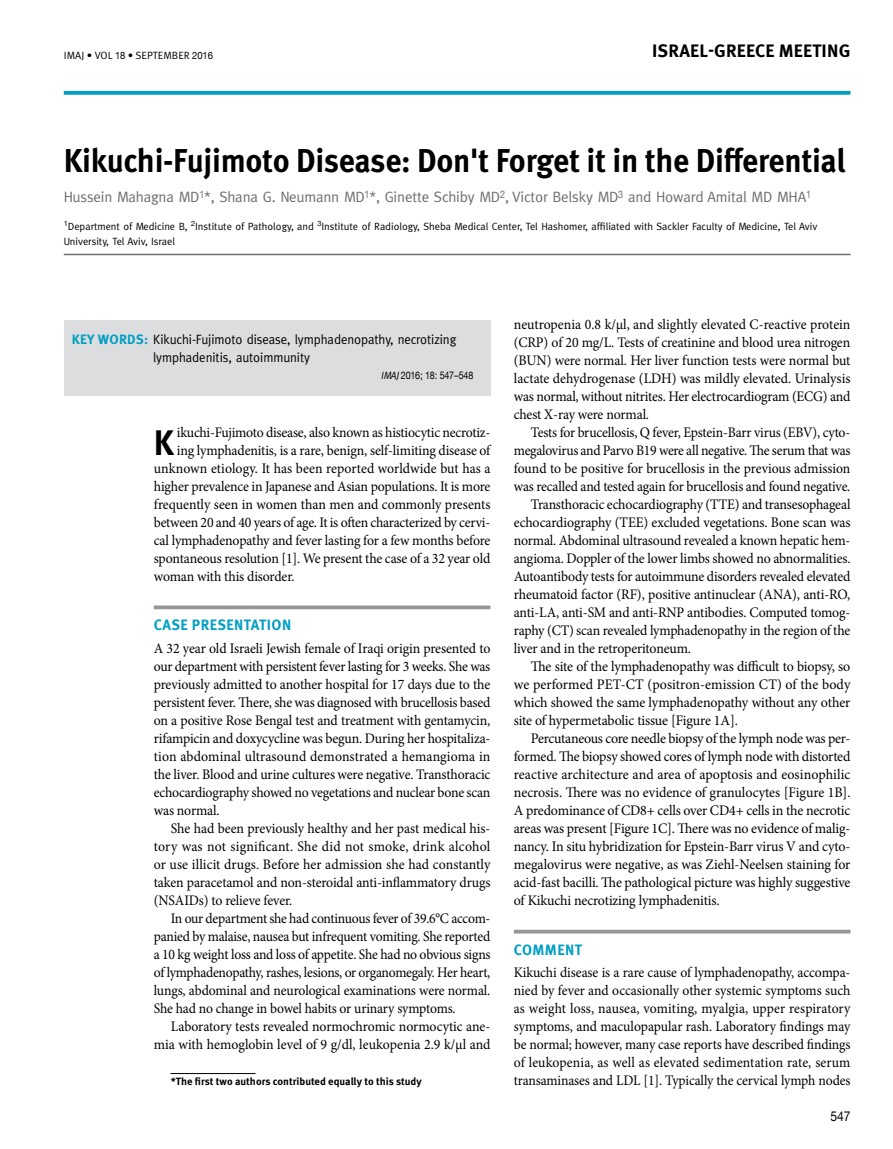
<style>
.page{position:relative;width:893px;height:1149px;background:#fff}
.page>*{position:absolute;margin:0;border:0;box-sizing:border-box;transform-origin:0 0}
.t1{font:700 35.4px "Meta Pro";color:#000;scale:.95 1}
.t2{font:700 33px "Meta Pro";letter-spacing:-.01em;color:#000;scale:.95 1}
.t3{font:700 18px "Meta Pro";letter-spacing:.01em;color:#000}
.t4{font:15px "Meta";letter-spacing:-.01em;color:#6d6e71}
.t5{font:700 15px "Meta Pro";letter-spacing:.03em;color:#009fc3}
.t6{font:14.55px/18px "Minion Pro";letter-spacing:-.01em;color:#000;text-align:justify;scale:.95 1}
.t7{font:14.55px/18px "Minion Pro";letter-spacing:-.01em;color:#000;text-align:justify;scale:.94 1}
.t8{font:14.55px "Minion Pro";letter-spacing:-.01em;color:#000;scale:.96 1}
.t9{font:13.5px/17.2px "Meta";letter-spacing:-.005em;color:#000;scale:.95 1}
.t10{font:13.5px "Helvetica Neue";color:#000;scale:.9 1}
.t11{font:10.5px/15px "Meta";color:#000}
.t12{font:700 10.5px "Meta Pro";color:#000}
.t13{font:10.5px "Meta Pro";letter-spacing:.01em;color:#000}
.t14{font:10.5px "Helvetica Neue";letter-spacing:-.02em;color:#000;scale:.85 1}
.s1{font-family:"Helvetica Neue";font-size:10.2px}
.s2{font-family:"Meta Pro";font-weight:700;color:#009fc3}
.s3{font-family:"Meta";font-style:italic}
</style>
<div class="page">
<svg style="left:64px;top:91px;width:786px;height:4px;background:#11a5c7"></svg>
<div style="left:64px;top:321px;width:426px;height:75px;background:#dcddde"></div>
<hr style="left:170px;top:1072px;width:86px;height:1px;background:#000">
<svg style="left:154px;top:605px;width:336px;height:4px"></svg>
<svg style="left:514px;top:929px;width:336px;height:4px"></svg>
<hr style="left:64px;top:254px;width:786px;height:1px;background:#6d6e71">
<p class="t13" style="left:64px;top:49px;width:151px">IMAJ • VOL <span class="s1">18</span> • SEPTEMBER <span class="s1">2016</span></p>
<p class="t3" style="left:652px;top:39px;width:198px">Israel-Greece Meeting</p>
<h2 class="t2" style="left:64px;top:139px;width:824px">Kikuchi-Fujimoto Disease: Don't Forget it in the Differential</h2>
<p class="t4" style="left:64px;top:188px;width:749px">Hussein Mahagna MD<sup>1</sup>*, Shana G. Neumann MD<sup>1</sup>*, Ginette Schiby MD<sup>2</sup>, Victor Belsky MD<sup>3</sup> and Howard Amital MD MHA<sup>1</sup></p>
<p class="t11" style="left:64px;top:219px;width:755px"><sup>1</sup>Department of Medicine B, <sup>2</sup>Institute of Pathology, and <sup>3</sup>Institute of Radiology, Sheba Medical Center, Tel Hashomer, affiliated with Sackler Faculty of Medicine, Tel Aviv<br>University, Tel Aviv, Israel</p>
<p class="t9" style="left:153px;top:331px;width:321px;text-indent:-81px"><span class="s2">Key wor ds:</span> Kikuchi-Fujimoto disease, lymphadenopathy, necrotizing lymphadenitis, autoimmunity</p>
<p class="t14" style="left:381px;top:369px;width:110px"><span class="s3">IMAJ</span>2016; 18: 547–548</p>
<h1 class="t1" style="left:154px;top:420px;width:23px">K</h1>
<p class="t6" style="left:177px;top:423px;width:331px">ikuchi-Fujimoto disease, also known as histiocytic necrotiz-</p>
<p class="t6" style="left:177px;top:441px;width:331px">ing lymphadenitis, is a rare, benign, self-limiting disease of</p>
<p class="t6" style="left:154px;top:459px;width:356px">unknown etiology. It has been reported worldwide but has a</p>
<p class="t6" style="left:154px;top:477px;width:356px">higher prevalence in Japanese and Asian populations. It is more</p>
<p class="t6" style="left:154px;top:495px;width:356px">frequently seen in women than men and commonly presents</p>
<p class="t6" style="left:154px;top:513px;width:356px">between 20 and 40 years of age. It is often characterized by cervi-</p>
<p class="t6" style="left:154px;top:531px;width:356px">cal lymphadenopathy and fever lasting for a few months before</p>
<p class="t6" style="left:154px;top:549px;width:356px">spontaneous resolution [1]. We present the case of a 32 year old</p>
<p class="t6" style="left:154px;top:567px;width:150px">woman with this disorder.</p>
<p class="t5" style="left:154px;top:615px;width:65px">CASE PRESEN</p>
<p class="t5" style="left:244px;top:615px;width:38px">TATION</p>
<p class="t6" style="left:154px;top:639px;width:356px">A 32 year old Israeli Jewish female of Iraqi origin presented to our department with persistent fever lasting for 3 weeks. She was previously admitted to another hospital for 17 days due to the persistent fever. There, she was diagnosed with brucellosis based on a positive Rose Bengal test and treatment with gentamycin, rifampicin and doxycycline was begun. During her hospitaliza&shy;tion abdominal ultrasound demonstrated a hemangioma in the liver. Blood and urine cultures were negative. Transthoracic echocardiography showed no vegetations and nuclear bone scan was normal.</p>
<p class="t6" style="left:154px;top:819px;width:356px;text-indent:17px">She had been previously healthy and her past medical his&shy;tory was not significant. She did not smoke, drink alcohol or use illicit drugs. Before her admission she had constantly taken paracetamol and non-steroidal anti-inflammatory drugs (NSAIDs) to relieve fever.</p>
<p class="t7" style="left:154px;top:909px;width:360px;text-indent:17px">In our department she had continuous fever of 39.6°C accom&shy;panied by malaise, nausea but infrequent vomiting. She reported a 10 kg weight loss and loss of appetite. She had no obvious signs of lymphadenopathy, rashes, lesions, or organomegaly. Her heart, lungs, abdominal and neurological examinations were normal.<br>She had no change in bowel habits or urinary symptoms.</p>
<p class="t6" style="left:154px;top:1017px;width:356px;text-align:right">Laboratory tests revealed normochromic normocytic ane&shy;mia with hemoglobin level of 9 g/dl, leukopenia 2.9 k/µl and</p>
<p class="t12" style="left:171px;top:1074px;width:252px">*The first two authors contributed equally to this study</p>
<p class="t6" style="left:514px;top:315px;width:356px">neutropenia 0.8 k/µl, and slightly elevated C-reactive protein (CRP) of 20 mg/L. Tests of creatinine and blood urea nitrogen (BUN) were normal. Her liver function tests were normal but lactate dehydrogenase (LDH) was mildly elevated. Urinalysis was normal, without nitrites. Her electrocardiogram (ECG) and chest X-ray were normal.</p>
<p class="t7" style="left:531px;top:423px;width:342px">Tests for brucellosis, Q fever, Epstein-Barr virus (EBV), cyto-</p>
<p class="t7" style="left:514px;top:441px;width:360px">megalovirus and Parvo B19 were all negative. The serum that was</p>
<p class="t7" style="left:514px;top:459px;width:360px">found to be positive for brucellosis in the previous admission</p>
<p class="t7" style="left:514px;top:477px;width:360px">was recalled and tested again for brucellosis and found negative.</p>
<p class="t6" style="left:531px;top:495px;width:338px">Transthoracic echocardiography (TTE) and transesophageal</p>
<p class="t6" style="left:514px;top:513px;width:356px">echocardiography (TEE) excluded vegetations. Bone scan was</p>
<p class="t6" style="left:514px;top:531px;width:356px">normal. Abdominal ultrasound revealed a known hepatic hem-</p>
<p class="t6" style="left:514px;top:549px;width:356px">angioma. Doppler of the lower limbs showed no abnormalities.</p>
<p class="t6" style="left:514px;top:567px;width:356px">Autoantibody tests for autoimmune disorders revealed elevated</p>
<p class="t6" style="left:514px;top:585px;width:356px">rheumatoid factor (RF), positive antinuclear (ANA), anti-RO,</p>
<p class="t6" style="left:514px;top:603px;width:356px">anti-LA, anti-SM and anti-RNP antibodies. Computed tomog-</p>
<p class="t6" style="left:514px;top:621px;width:356px">raphy (CT) scan revealed lymphadenopathy in the region of the</p>
<p class="t6" style="left:514px;top:639px;width:188px">liver and in the retroperitoneum.</p>
<p class="t8" style="left:531px;top:656px;width:334px">The site of the lymphadenopathy was difficult to biopsy, so</p>
<p class="t8" style="left:514px;top:674px;width:352px">we performed PET-CT (positron-emission CT) of the body</p>
<p class="t8" style="left:514px;top:692px;width:352px">which showed the same lymphadenopathy without any other</p>
<p class="t8" style="left:514px;top:710px;width:235px">site of hypermetabolic tissue [Figure 1A].</p>
<p class="t8" style="left:531px;top:728px;width:334px">Percutaneous core needle biopsy of the lymph node was per-</p>
<p class="t8" style="left:514px;top:746px;width:352px">formed. The biopsy showed cores of lymph node with distorted</p>
<p class="t8" style="left:514px;top:764px;width:352px">reactive architecture and area of apoptosis and eosinophilic</p>
<p class="t8" style="left:514px;top:782px;width:352px">necrosis. There was no evidence of granulocytes [Figure 1B].</p>
<p class="t8" style="left:514px;top:800px;width:352px">A predominance of CD8+ cells over CD4+ cells in the necrotic</p>
<p class="t8" style="left:514px;top:818px;width:352px">areas was present [Figure 1C]. There was no evidence of malig-</p>
<p class="t8" style="left:514px;top:836px;width:352px">nancy. In situ hybridization for Epstein-Barr virus V and cyto-</p>
<p class="t8" style="left:514px;top:854px;width:352px">megalovirus were negative, as was Ziehl-Neelsen staining for</p>
<p class="t8" style="left:514px;top:872px;width:352px">acid-fast bacilli. The pathological picture was highly suggestive</p>
<p class="t8" style="left:514px;top:890px;width:216px">of Kikuchi necrotizing lymphadenitis.</p>
<p class="t5" style="left:514px;top:939px;width:70px">COMMENT</p>
<p class="t7" style="left:514px;top:963px;width:360px">Kikuchi disease is a rare cause of lymphadenopathy, accompa&shy;nied by fever and occasionally other systemic symptoms such as weight loss, nausea, vomiting, myalgia, upper respiratory symptoms, and maculopapular rash. Laboratory findings may be normal; however, many case reports have described findings of leukopenia, as well as elevated sedimentation rate, serum transaminases and LDL [1]. Typically the cervical lymph nodes</p>
<p class="t10" style="left:830px;top:1108px;width:24px">547</p>
</div>
